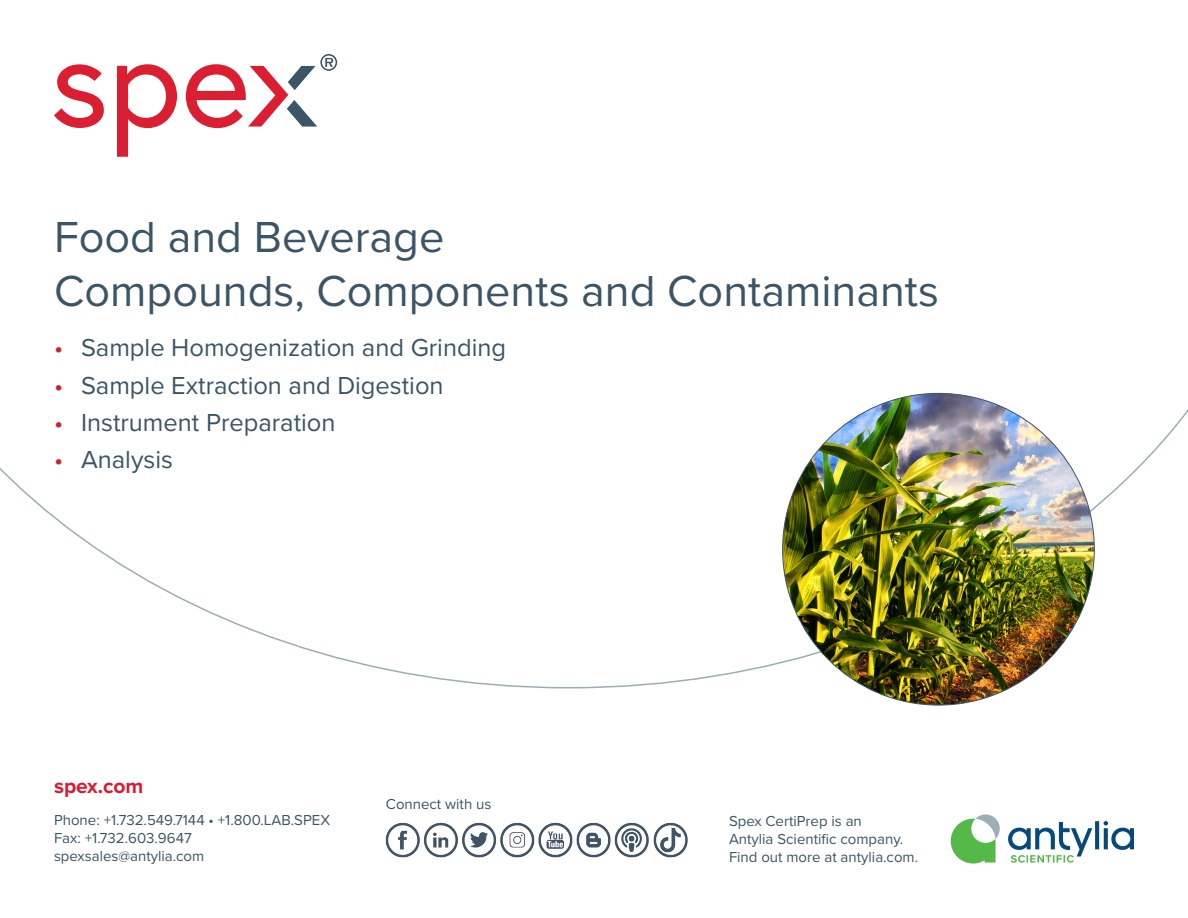
<style>
.page{position:relative;width:1188px;height:918px;background:#fff}
.page>*{position:absolute;margin:0;border:0;box-sizing:border-box;transform-origin:0 0}
.t1{font:45px "Proxima Nova";color:#3b5566}
.t2{font:25.5px "Proxima Nova";color:#3b5566}
.t3{font:700 21px "Proxima Nova";color:#dc1a32}
.t4{font:15px "Proxima Nova";color:#3b5566}
.s1{color:#dc1a32}
</style>
<div class="page">
<svg style="left:117px;top:64px;width:60px;height:93px"></svg>
<svg style="left:54px;top:64px;width:50px;height:64px"></svg>
<svg style="left:186px;top:54px;width:151px;height:74px"></svg>
<img style="left:783px;top:393px;width:311px;height:312px;border-radius:156px">
<svg style="left:951px;top:814px;width:49px;height:50px"></svg>
<svg style="left:1008px;top:821px;width:126px;height:42px"></svg>
<img style="left:385px;top:822px;width:303px;height:36px">
<p class="t1" style="left:54px;top:203px;width:392px">Food and Beverage</p>
<p class="t1" style="left:54px;top:257px;width:887px">Compounds, Components and Contaminants</p>
<p class="t2" style="left:54px;top:329px;width:454px"><span class="s1">•</span> Sample Homogenization and Grinding</p>
<p class="t2" style="left:54px;top:366px;width:391px"><span class="s1">•</span> Sample Extraction and Digestion</p>
<p class="t2" style="left:54px;top:404px;width:283px"><span class="s1">•</span> Instrument Preparation</p>
<p class="t2" style="left:54px;top:441px;width:120px"><span class="s1">•</span> Analysis</p>
<p class="t3" style="left:54px;top:770px;width:91px">spex.com</p>
<p class="t4" style="left:54px;top:808px;width:278px">Phone: +1.732.549.7144 • +1.800.LAB.SPEX</p>
<p class="t4" style="left:54px;top:826px;width:139px">Fax: +1.732.603.9647</p>
<p class="t4" style="left:54px;top:844px;width:152px">spexsales@antylia.com</p>
<p class="t4" style="left:386px;top:793px;width:107px">Connect with us</p>
<p class="t4" style="left:729px;top:810px;width:134px">Spex CertiPrep is an</p>
<p class="t4" style="left:729px;top:828px;width:176px">Antylia Scientific company.</p>
<p class="t4" style="left:729px;top:846px;width:191px">Find out more at antylia.com.</p>
</div>
